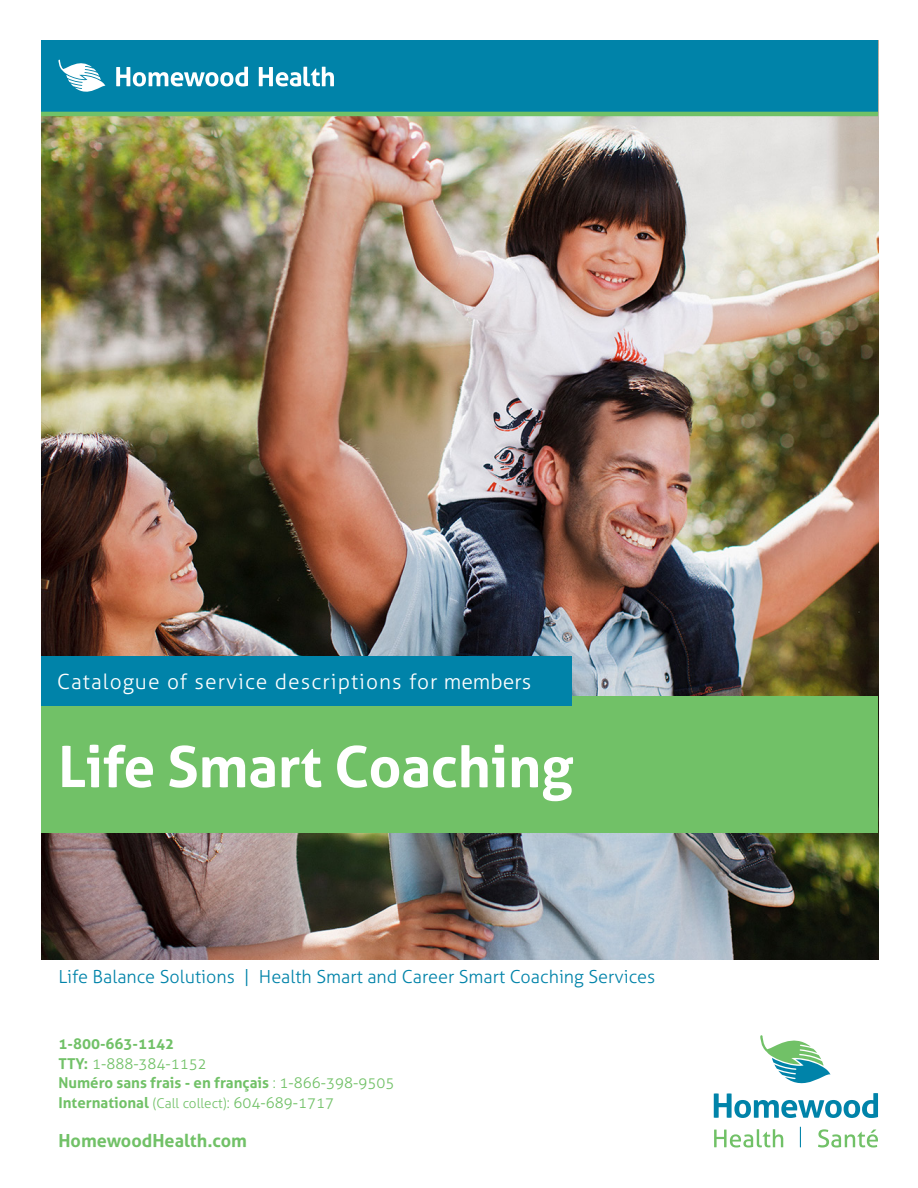
<style>
.page{position:relative;width:918px;height:1188px;background:#fff}
.page>*{position:absolute;margin:0;border:0;box-sizing:border-box;transform-origin:0 0}
.t1{font:700 57px "Aller";letter-spacing:-.005em;color:#fff}
.t2{font:300 21px "Aller";letter-spacing:.05em;color:#fff}
.t3{font:300 18px "Aller";color:#0083a9}
.t4{font:700 18px "Aller";color:#71c167}
.t5{font:700 15px/19.5px "Aller";color:#71c167}
.s1{font-weight:300}
.s2{font-weight:300;font-size:13.5px}
</style>
<div class="page">
<img style="left:41px;top:116px;width:837px;height:843px">
<svg style="left:714px;top:1035px;width:164px;height:83px"></svg>
<svg style="left:714px;top:1129px;width:69px;height:19px"></svg>
<svg style="left:818px;top:1129px;width:60px;height:19px"></svg>
<svg style="left:800px;top:1127px;width:1px;height:20px"></svg>
<div style="left:41px;top:697px;width:837px;height:136px;background:#71c167"></div>
<div style="left:41px;top:657px;width:530px;height:49px;background:#0083a9"></div>
<div style="left:41px;top:41px;width:837px;height:73px;background:#0083a9"></div>
<svg style="left:58px;top:59px;width:47px;height:33px"></svg>
<svg style="left:116px;top:67px;width:132px;height:19px"></svg>
<svg style="left:259px;top:67px;width:75px;height:19px"></svg>
<hr style="left:41px;top:112px;width:837px;height:4px;background:#71c167">
<p class="t2" style="left:57px;top:669px;width:476px">Catalogue of service descriptions for members</p>
<p class="t1" style="left:58px;top:732px;width:516px">Life Smart Coaching</p>
<p class="t3" style="left:58px;top:966px;width:598px">Life Balance Solutions | Health Smart and Career Smart Coaching Services</p>
<p class="t5" style="left:58px;top:1034px;width:337px">1-800-663-1142<br>TTY: <span class="s1">1-888-384-1152<br></span>Numéro sans frais - en français <span class="s1">: 1-866-398-9505<br></span>International <span class="s2">(Call collect)</span><span class="s1">: 604-689-1717</span></p>
<p class="t4" style="left:58px;top:1129px;width:190px">HomewoodHealth.com</p>
</div>
